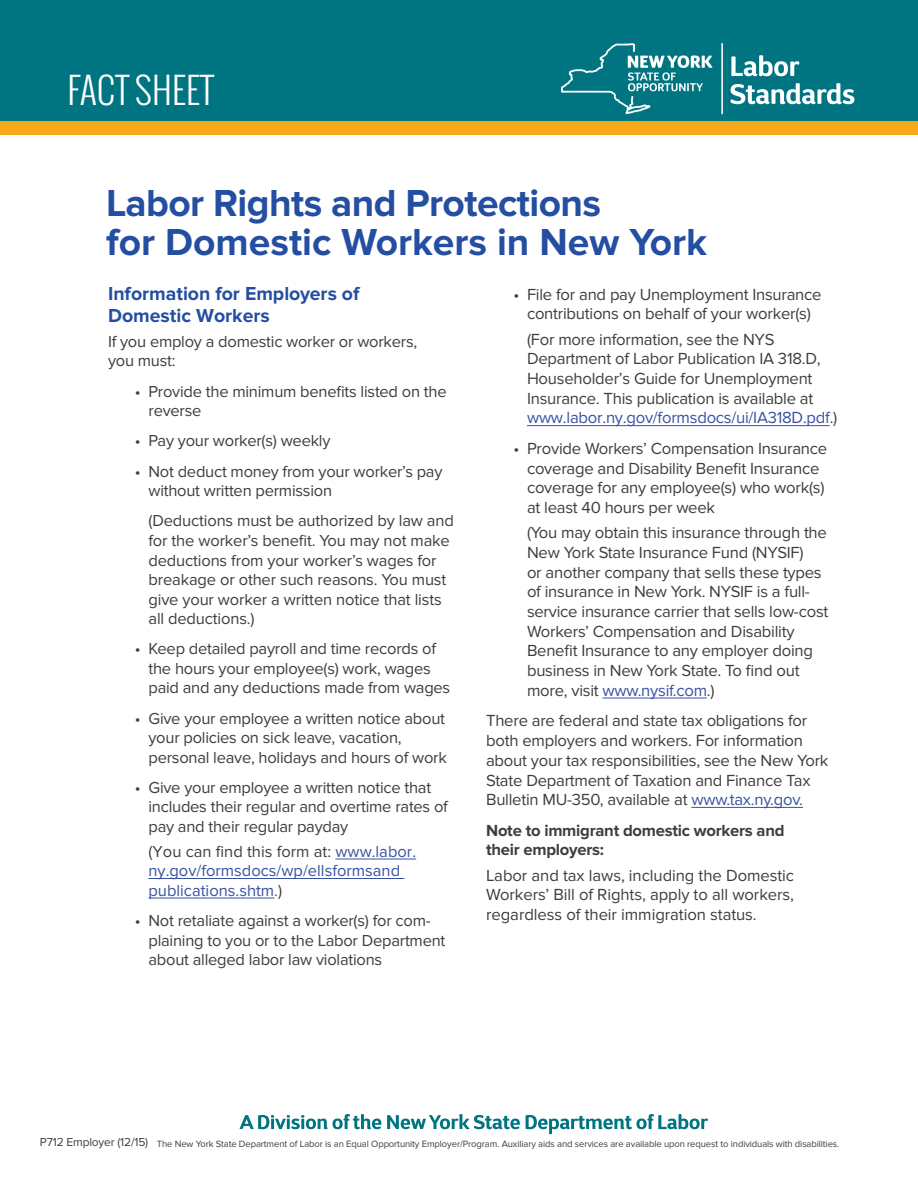
<style>
.page{position:relative;width:918px;height:1188px;background:#fff}
.page>*{position:absolute;margin:0;border:0;box-sizing:border-box;transform-origin:0 0}
.t1{font:700 39px/39px "Proxima Nova";letter-spacing:-.015em;color:#244ea1}
.t2{font:300 36px "Oswald";color:#fff}
.t3{font:700 19.5px/21.8px "Proxima Nova";color:#244ea1}
.t4{font:16.65px/19.6px "Proxima Nova";letter-spacing:-.015em;color:#3e3e3f}
.t5{font:700 16.65px/19.6px "Proxima Nova";letter-spacing:-.015em;color:#3e3e3f}
.t6{font:16.5px/19.5px "Proxima Nova";letter-spacing:-.015em;color:#3e3e3f}
.t7{font:16.5px/19.5px "Proxima Nova";color:#3853a3}
.t8{font:9.45px "Proxima Nova";letter-spacing:-.01em;color:#3e3e3f}
.s1{color:#3e3e3f}
.s2{color:#3853a3}
.s3{font-size:12px}
</style>
<div class="page">
<div style="left:0;top:0;width:918px;height:121px;background:#007481"></div>
<div style="left:0;top:121px;width:918px;height:14px;background:#f6aa1b"></div>
<hr style="left:335px;top:859px;width:81px;height:1px;background:#3853a3">
<hr style="left:148px;top:878px;width:256px;height:1px;background:#3853a3">
<hr style="left:148px;top:898px;width:126px;height:1px;background:#3853a3">
<hr style="left:527px;top:425px;width:303px;height:1px;background:#3853a3">
<hr style="left:603px;top:698px;width:104px;height:1px;background:#3853a3">
<hr style="left:691px;top:807px;width:112px;height:1px;background:#3853a3">
<svg style="left:240px;top:1114px;width:141px;height:15px"></svg>
<svg style="left:387px;top:1114px;width:133px;height:15px"></svg>
<svg style="left:526px;top:1114px;width:182px;height:20px"></svg>
<img style="left:561px;top:44px;width:293px;height:71px">
<h2 class="t2" style="left:68px;top:66px;width:148px">FACT SHEET</h2>
<h1 class="t1" style="left:106px;top:185px;width:603px">Labor Rights and Protections<br>for Domestic Workers in New York</h1>
<p class="t3" style="left:108px;top:283px;width:253px">Information for Employers of<br>Domestic Workers</p>
<p class="t6" style="left:108px;top:332px;width:311px">If you employ a domestic worker or workers, you must:</p>
<p class="t6" style="left:148px;top:382px;width:300px;text-indent:-13px">• Provide the minimum benefits listed on the reverse</p>
<p class="t6" style="left:135px;top:431px;width:197px">• Pay your worker(s) weekly</p>
<p class="t6" style="left:148px;top:462px;width:296px;text-indent:-13px">• Not deduct money from your worker’s pay without written permission</p>
<p class="t6" style="left:148px;top:512px;width:307px">(Deductions must be authorized by law and for the worker’s benefit. You may not make deductions from your worker’s wages for breakage or other such reasons. You must give your worker a written notice that lists all deductions.)</p>
<p class="t6" style="left:148px;top:639px;width:303px;text-indent:-13px">• Keep detailed payroll and time records of the hours your employee(s) work, wages paid and any deductions made from wages</p>
<p class="t6" style="left:148px;top:709px;width:300px;text-indent:-13px">• Give your employee a written notice about your policies on sick leave, vacation, personal leave, holidays and hours of work</p>
<p class="t6" style="left:148px;top:778px;width:301px;text-indent:-13px">• Give your employee a written notice that includes their regular and overtime rates of pay and their regular payday</p>
<p class="t7" style="left:148px;top:842px;width:269px"><span class="s1">(You can find this form at:</span> www.labor. ny.gov/formsdocs/wp/ellsformsand publications.shtm.<span class="s1">)</span></p>
<p class="t6" style="left:148px;top:911px;width:298px;text-indent:-13px">• Not retaliate against a worker(s) for com&shy;plaining to you or to the Labor Department about alleged labor law violations</p>
<p class="t4" style="left:513px;top:285px;width:310px;text-align:center">• File for and pay Unemployment Insurance contributions on behalf of your worker(s)</p>
<p class="t4" style="left:527px;top:330px;width:312px">(For more information, see the NYS Department of Labor Publication IA 318.D, Householder’s Guide for Unemployment Insurance. This publication is available at <span class="s2">www.labor.ny.gov/formsdocs/ui/IA318D.pdf</span>.)</p>
<p class="t4" style="left:527px;top:439px;width:302px;text-indent:-14px">• Provide Workers’ Compensation Insurance coverage and Disability Benefit Insurance coverage for any employee(s) who work(s) at least 40 hours per week</p>
<p class="t4" style="left:527px;top:523px;width:303px">(You may obtain this insurance through the New York State Insurance Fund (NYSIF)<br>or another company that sells these types of insurance in New York. NYSIF is a full&shy;service insurance carrier that sells low-cost Workers’ Compensation and Disability Benefit Insurance to any employer doing business in New York State. To find out more, visit <span class="s2">www.nysif.com</span>.)</p>
<p class="t4" style="left:486px;top:711px;width:344px">There are federal and state tax obligations for both employers and workers. For information about your tax responsibilities, see the New York State Department of Taxation and Finance Tax Bulletin MU-350, available at <span class="s2">www.tax.ny.gov.</span></p>
<p class="t5" style="left:486px;top:821px;width:300px">Note to immigrant domestic workers and their employers:</p>
<p class="t4" style="left:486px;top:866px;width:310px;text-align:justify">Labor and tax laws, including the Domestic Workers’ Bill of Rights, apply to all workers, regardless of their immigration status.</p>
<p class="t8" style="left:40px;top:1138px;width:801px"><span class="s3">P712 Employer (12/15)</span> The New York State Department of Labor is an Equal Opportunity Employer/Program. Auxiliary aids and services are available upon request to individuals with disabilities.</p>
</div>
